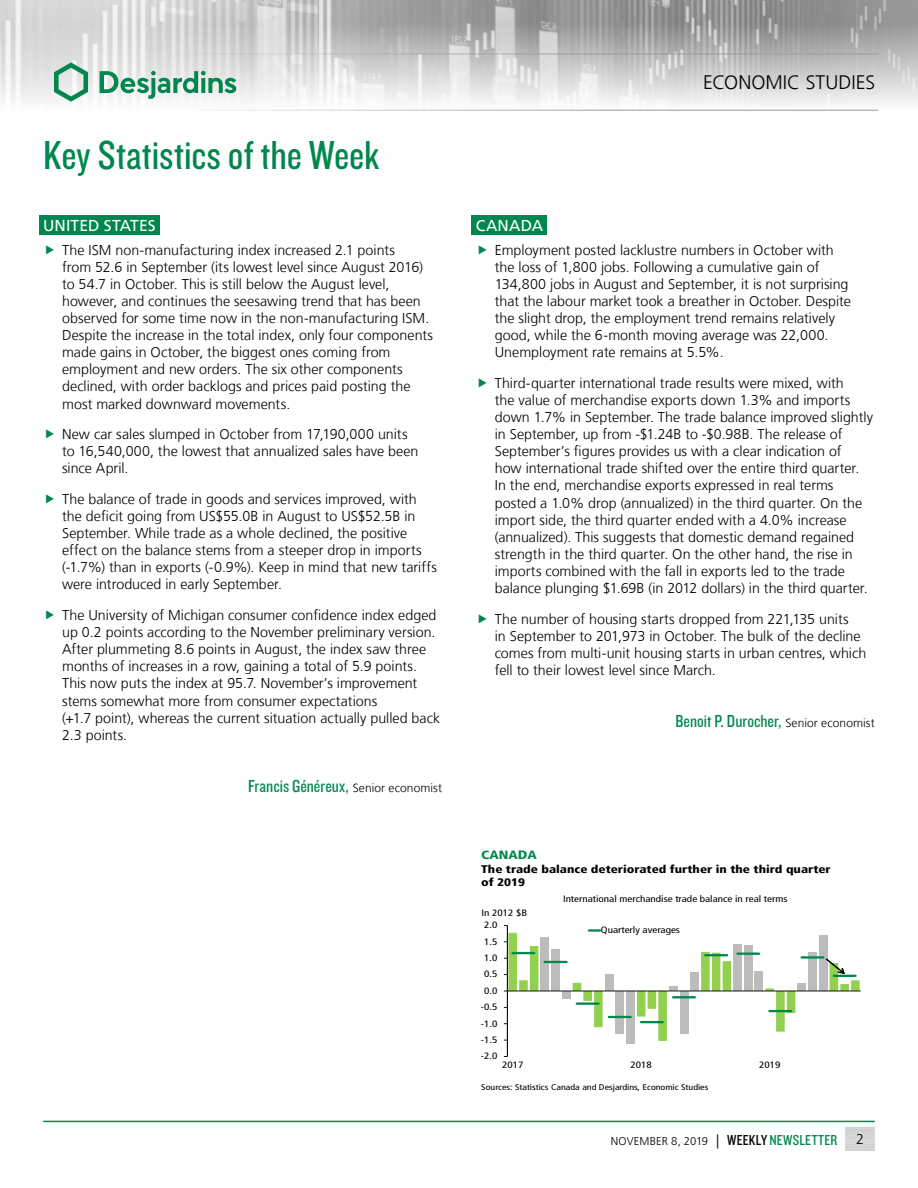
<style>
.page{position:relative;width:918px;height:1188px;background:#fff}
.page>*{position:absolute;margin:0;border:0;box-sizing:border-box;transform-origin:0 0}
.t1{font:42px "Knockout 29 Junior Ltweight";color:#00874e}
.t2{font:300 19.5px "Frutiger LT";letter-spacing:.005em;color:#000}
.t3{font:18px "Knockout 29 Junior Ltweight";color:#00874e}
.t4{font:15.75px "Frutiger LT";letter-spacing:.005em;color:#fff}
.t5{font:300 14.25px/17.1px "Frutiger LT";color:#000}
.t6{font:900 condensed 12px "Frutiger LT";color:#00874e;scale:1.2 1}
.t7{font:300 11.25px "Frutiger LT";color:#000}
.t8{font:900 condensed 11.1px/13.2px "Frutiger LT";color:#000;scale:1.2 1}
.t9{font:condensed 9.3px "Frutiger LT";color:#000;scale:1.2 1}
.t10{font:condensed 9.15px "Frutiger LT";color:#000;scale:1.2 1}
.t11{font:condensed 8.25px "Frutiger LT";color:#000;scale:1.2 1}
.s1{font-family:"Frutiger LT";font-weight:300;font-size:12px;color:#000}
.s2{font-size:14.25px}
.s3{font-family:"Knockout 29 Junior Ltweight";font-weight:400;font-size:15px}
.s4{font-family:"Knockout 29 Junior Ltweight";font-weight:400;font-size:15px;color:#00874e}
</style>
<div class="page">
<img style="left:0;top:0;width:918px;height:110px">
<hr style="left:0;top:54px;width:878px;height:1px;background:#9d9d9c">
<hr style="left:0;top:110px;width:878px;height:1px;background:#9d9d9c">
<svg style="left:54px;top:62px;width:34px;height:40px"></svg>
<svg style="left:100px;top:71px;width:136px;height:28px"></svg>
<hr style="left:43px;top:1121px;width:832px;height:1px;background:#00874e">
<div style="left:39px;top:215px;width:121px;height:20px;background:#00874e"></div>
<div style="left:472px;top:215px;width:75px;height:20px;background:#00874e"></div>
<div style="left:626px;top:991px;width:9px;height:52px;background:#bdbcbc"></div>
<hr style="left:507px;top:925px;width:1px;height:132px;background:#000">
<hr style="left:507px;top:991px;width:354px;height:1px;background:#000">
<svg style="left:504px;top:925px;width:356px;height:116px"></svg>
<h1 class="t1" style="left:43px;top:128px;width:338px">Key Statistics of the Week</h1>
<p class="t4" style="left:43px;top:216px;width:114px">UNITED STATES</p>
<p class="t5" style="left:62px;top:241px;width:372px">The ISM non-manufacturing index increased 2.1 points<br>from 52.6 in September (its lowest level since August 2016) to 54.7 in October. This is still below the August level, however, and continues the seesawing trend that has been observed for some time now in the non-manufacturing ISM.<br>Despite the increase in the total index, only four components made gains in October, the biggest ones coming from employment and new orders. The six other components declined, with order backlogs and prices paid posting the most marked downward movements.</p>
<p class="t5" style="left:62px;top:426px;width:358px">New car sales slumped in October from 17,190,000 units to 16,540,000, the lowest that annualized sales have been since April.</p>
<p class="t5" style="left:62px;top:491px;width:376px">The balance of trade in goods and services improved, with the deficit going from US$55.0B in August to US$52.5B in September. While trade as a whole declined, the positive effect on the balance stems from a steeper drop in imports (-1.7%) than in exports (-0.9%). Keep in mind that new tariffs were introduced in early September.</p>
<p class="t5" style="left:62px;top:607px;width:380px">The University of Michigan consumer confidence index edged up 0.2 points according to the November preliminary version.<br>After plummeting 8.6 points in August, the index saw three months of increases in a row, gaining a total of 5.9 points.<br>This now puts the index at 95.7. November’s improvement stems somewhat more from consumer expectations<br>(+1.7 point), whereas the current situation actually pulled back 2.3 points.</p>
<p class="t3" style="left:248px;top:774px;width:196px">Francis Généreux, <span class="s1">Senior economist</span></p>
<h2 class="t2" style="left:703px;top:72px;width:174px">ECONOMIC STUDIES</h2>
<p class="t4" style="left:476px;top:216px;width:69px">CANADA</p>
<p class="t5" style="left:495px;top:241px;width:358px">Employment posted lacklustre numbers in October with the loss of 1,800 jobs. Following a cumulative gain of 134,800 jobs in August and September, it is not surprising that the labour market took a breather in October. Despite the slight drop, the employment trend remains relatively good, while the 6‑month moving average was 22,000.<br>Unemployment rate remains at 5.5%.</p>
<p class="t5" style="left:495px;top:375px;width:380px">Third-quarter international trade results were mixed, with<br>the value of merchandise exports down 1.3% and imports down 1.7% in September. The trade balance improved slightly in September, up from -$1.24B to -$0.98B. The release of September’s figures provides us with a clear indication of<br>how international trade shifted over the entire third quarter.<br>In the end, merchandise exports expressed in real terms posted a 1.0% drop (annualized) in the third quarter. On the import side, the third quarter ended with a 4.0% increase (annualized). This suggests that domestic demand regained strength in the third quarter. On the other hand, the rise in imports combined with the fall in exports led to the trade balance plunging $1.69B (in 2012 dollars) in the third quarter.</p>
<p class="t5" style="left:495px;top:610px;width:373px">The number of housing starts dropped from 221,135 units<br>in September to 201,973 in October. The bulk of the decline comes from multi-unit housing starts in urban centres, which fell to their lowest level since March.</p>
<p class="t3" style="left:675px;top:710px;width:201px">Benoit P. Durocher, <span class="s1">Senior economist</span></p>
<p class="t6" style="left:481px;top:848px;width:48px">CANADA</p>
<p class="t8" style="left:481px;top:862px;width:293px">The trade balance deteriorated further in the third quarter of 2019</p>
<p class="t10" style="left:481px;top:908px;width:40px">In 2012 $B</p>
<p class="t9" style="left:484px;top:920px;width:13px">2.0</p>
<p class="t10" style="left:484px;top:936px;width:13px">1.5</p>
<p class="t10" style="left:484px;top:952px;width:13px">1.0</p>
<p class="t10" style="left:484px;top:969px;width:13px">0.5</p>
<p class="t10" style="left:484px;top:985px;width:13px">0.0</p>
<p class="t10" style="left:481px;top:1002px;width:15px">-0.5</p>
<p class="t10" style="left:481px;top:1018px;width:15px">-1.0</p>
<p class="t10" style="left:481px;top:1034px;width:15px">-1.5</p>
<p class="t9" style="left:481px;top:1051px;width:15px">-2.0</p>
<p class="t10" style="left:563px;top:894px;width:189px">International merchandise trade balance in real terms</p>
<p class="t10" style="left:601px;top:925px;width:67px">Quarterly averages</p>
<p class="t10" style="left:502px;top:1060px;width:19px">2017</p>
<p class="t10" style="left:631px;top:1060px;width:19px">2018</p>
<p class="t10" style="left:759px;top:1060px;width:19px">2019</p>
<p class="t11" style="left:481px;top:1082px;width:191px">Sources: Statistics Canada and Desjardins, Economic Studies</p>
<p class="t7" style="left:611px;top:1135px;width:228px">NOVEMBER 8, 2019 <span class="s2">|</span> <span class="s3">WEEKLY</span> <span class="s4">NEWSLETTER</span></p>
<p class="t5" style="left:856px;top:1131px;width:9px">2</p>
</div>
